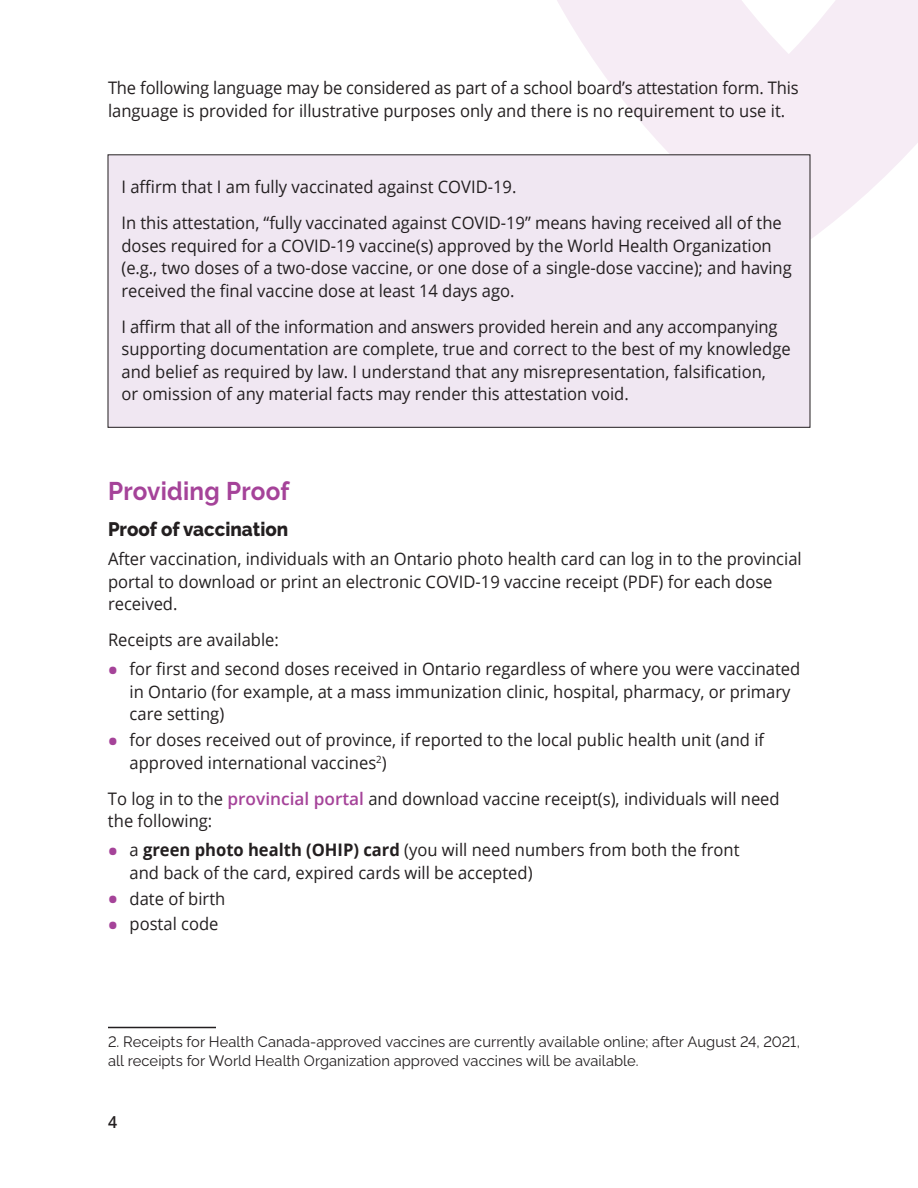
<style>
.page{position:relative;width:918px;height:1188px;background:#fff}
.page>*{position:absolute;margin:0;border:0;box-sizing:border-box;transform-origin:0 0}
.t1{font:700 25.5px "Raleway";letter-spacing:.01em;color:#a54399;scale:.95 1}
.t2{font:800 19.5px "Raleway";color:#231f20;scale:.96 1}
.t3{font:17.25px/22.5px "Open Sans";color:#231f20;scale:.96 1}
.t4{font:600 16.5px "Open Sans";color:#231f20;scale:.96 1}
.t5{font:15px/19.5px "Raleway";color:#231f20}
.s1{font-weight:700;font-size:24px;color:#a54399}
.s2{font-weight:600;color:#a54399}
.s3{font-weight:700}
</style>
<div class="page">
<svg style="left:557px;top:0;width:361px;height:255px;fill:#f6ecf5"></svg>
<div style="left:108px;top:155px;width:702px;height:272px;background:#f0e7f2"></div>
<div style="left:108px;top:154px;width:702px;height:274px;border:1px solid #231f20"></div>
<hr style="left:108px;top:1027px;width:108px;height:1px;background:#231f20">
<p class="t3" style="left:108px;top:76px;width:721px">The following language may be considered as part of a school board’s attestation form. This language is provided for illustrative purposes only and there is no requirement to use it.</p>
<p class="t3" style="left:121px;top:175px;width:413px">I affirm that I am fully vaccinated against COVID-19.</p>
<p class="t3" style="left:121px;top:211px;width:700px">In this attestation, “fully vaccinated against COVID-19” means having received all of the doses required for a COVID-19 vaccine(s) approved by the World Health Organization (e.g., two doses of a two-dose vaccine, or one dose of a single-dose vaccine); and having received the final vaccine dose at least 14 days ago.</p>
<p class="t3" style="left:121px;top:315px;width:699px">I affirm that all of the information and answers provided herein and any accompanying supporting documentation are complete, true and correct to the best of my knowledge and belief as required by law. I understand that any misrepresentation, falsification,<br>or omission of any material facts may render this attestation void.</p>
<h2 class="t1" style="left:108px;top:471px;width:193px">Providing Proof</h2>
<h3 class="t2" style="left:108px;top:514px;width:189px">Proof of vaccination</h3>
<p class="t3" style="left:108px;top:547px;width:724px">After vaccination, individuals with an Ontario photo health card can log in to the provincial portal to download or print an electronic COVID-19 vaccine receipt (PDF) for each dose received.</p>
<p class="t3" style="left:108px;top:628px;width:180px">Receipts are available:</p>
<p class="t3" style="left:130px;top:657px;width:700px;text-indent:-22px"><span class="s1">•</span> for first and second doses received in Ontario regardless of where you were vaccinated in Ontario (for example, at a mass immunization clinic, hospital, pharmacy, or primary care setting)</p>
<p class="t3" style="left:130px;top:728px;width:663px;text-indent:-22px"><span class="s1">•</span> for doses received out of province, if reported to the local public health unit (and if approved international vaccines<sup>2</sup>)</p>
<p class="t3" style="left:108px;top:787px;width:701px">To log in to the <span class="s2">provincial portal</span> and download vaccine receipt(s), individuals will need the following:</p>
<p class="t3" style="left:130px;top:838px;width:637px;text-indent:-22px"><span class="s1">•</span> a <span class="s3">green photo health (OHIP) card</span> (you will need numbers from both the front and back of the card, expired cards will be accepted)</p>
<p class="t3" style="left:108px;top:887px;width:124px"><span class="s1">•</span> date of birth</p>
<p class="t3" style="left:108px;top:912px;width:117px"><span class="s1">•</span> postal code</p>
<p class="t5" style="left:108px;top:1030px;width:694px">2. Receipts for Health Canada-approved vaccines are currently available online; after August 24, 2021, all receipts for World Health Organization approved vaccines will be available.</p>
<p class="t4" style="left:108px;top:1110px;width:11px">4</p>
</div>
